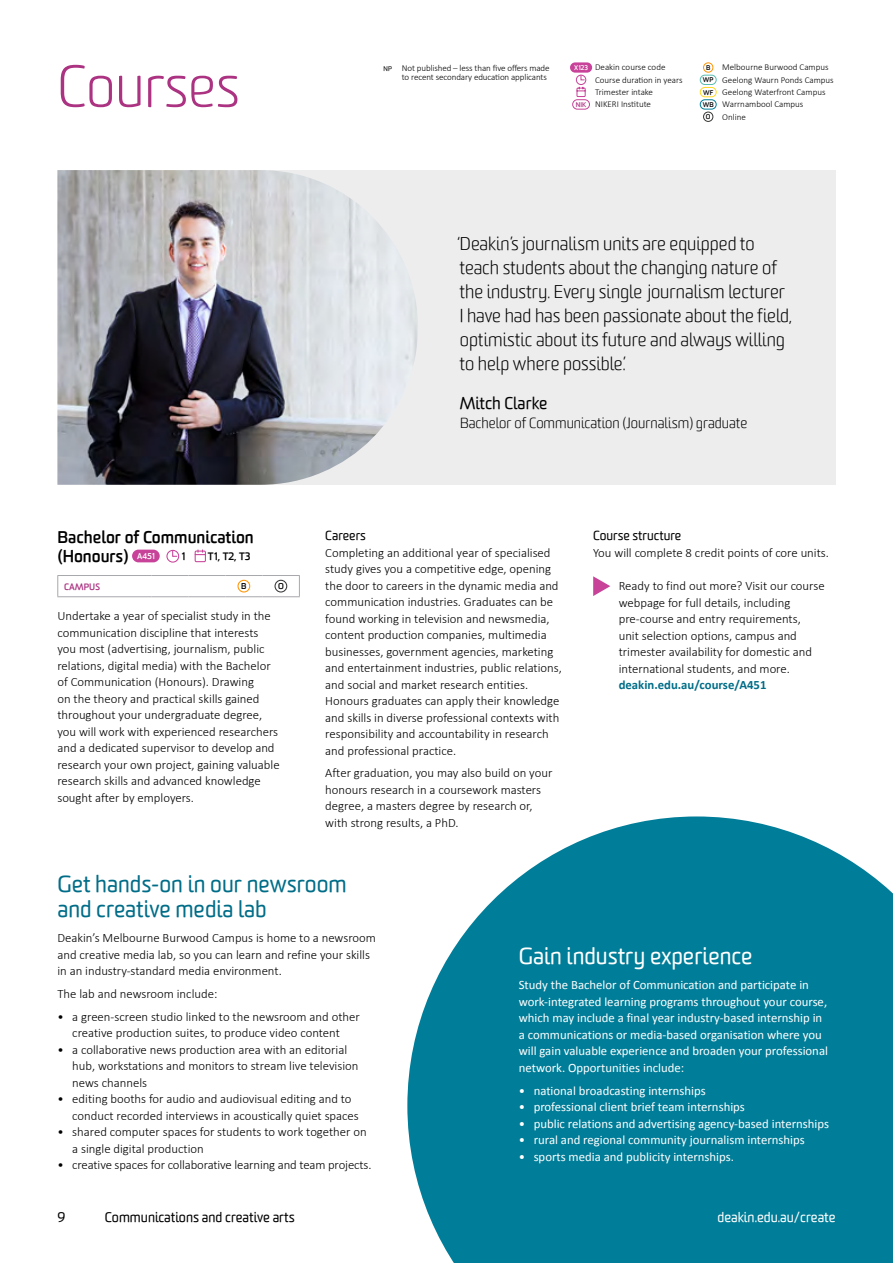
<style>
.page{position:relative;width:893px;height:1263px;background:#fff}
.page>*{position:absolute;margin:0;border:0;box-sizing:border-box;transform-origin:0 0}
.page_heading_-_h2{font:300 57px "Worldly";color:#ac3382}
.t1{font:22.5px/25.5px "Worldly";color:#006d88}
.breakout_heading_-_white_-_h3{font:22.5px "Worldly";color:#fff}
.profile_quote{font:300 18px/24px "Worldly";color:#000}
.course_title_-_h3{font:700 16.5px/19.5px "Worldly";color:#000}
.profile_name{font:16.5px "Worldly";color:#000}
.profile_course_title{font:300 14.25px "Worldly";color:#000}
.t2{font:13.5px "Worldly";color:#000}
.page_number_footer{font:13.5px "Worldly";color:#fff}
.body_text{font:300 12.75px/16.5px "Calibri";color:#000}
.body_text_-_white{font:12.75px/16.5px "Calibri";color:#fff}
.course_subheading_1_-_h4{font:12.75px "Worldly";color:#000}
.course_title_-_h3-2{font:700 10.5px "Worldly";color:#000}
.t3{font:300 9px/12.3px "Calibri";color:#000}
.ATAR_box_-_pink_labels{font:700 9px "Worldly";color:#ac3382}
.course_code{font:700 8.25px "Worldly";color:#fff}
.campus_code_large{font:700 8.25px "Worldly";color:#000}
.t4{font:700 6.6px "Worldly";color:#000}
.s1{font-family:"Worldly";font-weight:400;font-size:6.6px}
.s2{font-family:"Worldly";font-weight:700;font-size:6.6px;color:#fff}
.s3{font-family:"Worldly";font-weight:700;font-size:6.6px;color:#ac3382}
.s4{font-family:"Worldly";font-weight:700;font-size:6.6px}
.s5{font-weight:700;color:#006d88}
</style>
<div class="page">
<div style="left:252px;top:170px;width:584px;height:315px;background:#ededee"></div>
<img style="left:57px;top:170px;width:361px;height:315px">
<div style="left:132px;top:550px;width:28px;height:12px;background:#c74298;border-radius:6px"></div>
<div style="left:166px;top:550px;width:13px;height:13px;border:1px solid #c74298;border-radius:50%"></div>
<svg style="left:172px;top:550px;width:6px;height:7px"></svg>
<div style="left:195px;top:550px;width:11px;height:12px;border:1px solid #c74298"></div>
<hr style="left:57px;top:596px;width:94px;height:1px;background:#a7a9ac">
<hr style="left:151px;top:596px;width:37px;height:1px;background:#a7a9ac">
<hr style="left:188px;top:596px;width:37px;height:1px;background:#a7a9ac">
<hr style="left:225px;top:596px;width:37px;height:1px;background:#a7a9ac">
<hr style="left:262px;top:596px;width:38px;height:1px;background:#a7a9ac">
<svg style="left:299px;top:576px;width:1px;height:20px"></svg>
<hr style="left:57px;top:575px;width:94px;height:1px;background:#a7a9ac">
<svg style="left:57px;top:576px;width:1px;height:20px"></svg>
<hr style="left:151px;top:575px;width:37px;height:1px;background:#a7a9ac">
<hr style="left:188px;top:575px;width:37px;height:1px;background:#a7a9ac">
<hr style="left:225px;top:575px;width:37px;height:1px;background:#a7a9ac">
<hr style="left:262px;top:575px;width:38px;height:1px;background:#a7a9ac">
<div style="left:237px;top:580px;width:13px;height:12px;border:1px solid #ff9300;border-radius:50%"></div>
<div style="left:275px;top:580px;width:12px;height:12px;border:1px solid #363635;border-radius:50%"></div>
<svg style="left:593px;top:576px;width:17px;height:20px"></svg>
<div style="left:703px;top:62px;width:10px;height:11px;border:1px solid #ff9300;border-radius:50%"></div>
<div style="left:700px;top:75px;width:17px;height:10px;border:1px solid #58bcaf;border-radius:5px"></div>
<div style="left:700px;top:87px;width:17px;height:10px;border:1px solid #ffd923;border-radius:5px"></div>
<div style="left:700px;top:99px;width:17px;height:11px;border:1px solid #007d98;border-radius:5px"></div>
<div style="left:703px;top:112px;width:10px;height:10px;border:1px solid #363635;border-radius:50%"></div>
<div style="left:570px;top:62px;width:22px;height:11px;background:#c74298;border-radius:5px"></div>
<svg style="left:576px;top:75px;width:10px;height:22px"></svg>
<div style="left:572px;top:99px;width:18px;height:11px;border:1px solid #c74298;border-radius:5px"></div>
<svg style="left:407px;top:816px;width:486px;height:447px;fill:#007d98"></svg>
<h2 class="page_heading_-_h2" style="left:57px;top:53px;width:184px">Courses</h2>
<p class="t3" style="left:384px;top:62px;width:167px;line-height:9.8px;text-align:right"><span class="s1">NP</span> Not published – less than five offers made to recent secondary education applicants</p>
<p class="t3" style="left:574px;top:61px;width:93px"><span class="s2">X123</span> Deakin course code</p>
<p class="t3" style="left:595px;top:73px;width:89px">Course duration in years</p>
<p class="t3" style="left:595px;top:85px;width:59px">Trimester intake</p>
<p class="t3" style="left:576px;top:98px;width:77px"><span class="s3">NIK</span> NIKERI Institute</p>
<p class="t3" style="left:703px;top:61px;width:132px;text-indent:19px">Melbourne Burwood Campus<br><span class="s4">WP</span> Geelong Waurn Ponds Campus<br><span class="s4">WF</span> Geelong Waterfront Campus<br><span class="s4">WB</span> Warrnambool Campus</p>
<p class="t4" style="left:706px;top:113px;width:6px">O</p>
<p class="t3" style="left:722px;top:110px;width:25px">Online</p>
<p class="t4" style="left:706px;top:63px;width:6px">B</p>
<h3 class="course_title_-_h3" style="left:57px;top:528px;width:198px">Bachelor of Communication (Honours)</h3>
<p class="course_code" style="left:137px;top:551px;width:19px">A451</p>
<h3 class="course_title_-_h3-2" style="left:181px;top:549px;width:6px">1</h3>
<h3 class="course_title_-_h3-2" style="left:208px;top:549px;width:44px">T1, T2, T3</h3>
<p class="ATAR_box_-_pink_labels" style="left:64px;top:581px;width:37px">CAMPUS</p>
<p class="campus_code_large" style="left:241px;top:581px;width:7px">B</p>
<p class="campus_code_large" style="left:278px;top:581px;width:7px">O</p>
<p class="body_text" style="left:57px;top:607px;width:224px">Undertake a year of specialist study in the communication discipline that interests you most (advertising, journalism, public relations, digital media) with the Bachelor of Communication (Honours). Drawing<br>on the theory and practical skills gained throughout your undergraduate degree, you will work with experienced researchers and a dedicated supervisor to develop and research your own project, gaining valuable research skills and advanced knowledge sought after by employers.</p>
<p class="profile_quote" style="left:457px;top:232px;width:337px">‘Deakin’s journalism units are equipped to teach students about the changing nature of the industry. Every single journalism lecturer<br>I have had has been passionate about the field, optimistic about its future and always willing to help where possible.’</p>
<p class="profile_name" style="left:459px;top:393px;width:90px">Mitch Clarke</p>
<p class="profile_course_title" style="left:460px;top:415px;width:289px">Bachelor of Communication (Journalism) graduate</p>
<h4 class="course_subheading_1_-_h4" style="left:325px;top:528px;width:42px">Careers</h4>
<p class="body_text" style="left:325px;top:543px;width:238px">Completing an additional year of specialised study gives you a competitive edge, opening the door to careers in the dynamic media and communication industries. Graduates can be found working in television and newsmedia, content production companies, multimedia businesses, government agencies, marketing and entertainment industries, public relations, and social and market research entities.<br>Honours graduates can apply their knowledge and skills in diverse professional contexts with responsibility and accountability in research and professional practice.</p>
<p class="body_text" style="left:325px;top:764px;width:229px">After graduation, you may also build on your honours research in a coursework masters degree, a masters degree by research or, with strong results, a PhD.</p>
<h4 class="course_subheading_1_-_h4" style="left:593px;top:528px;width:90px">Course structure</h4>
<p class="body_text" style="left:593px;top:543px;width:237px">You will complete 8 credit points of core units.</p>
<p class="body_text" style="left:619px;top:577px;width:207px">Ready to find out more? Visit our course webpage for full details, including pre-course and entry requirements,<br>unit selection options, campus and trimester availability for domestic and international students, and more. <span class="s5">deakin.edu.au/course/A451</span></p>
<h3 class="t1" style="left:57px;top:871px;width:291px">Get hands-on in our newsroom and creative media lab</h3>
<p class="body_text" style="left:57px;top:929px;width:320px">Deakin’s Melbourne Burwood Campus is home to a newsroom and creative media lab, so you can learn and refine your skills in an industry‑standard media environment.</p>
<p class="body_text" style="left:57px;top:985px;width:162px">The lab and newsroom include:</p>
<p class="body_text" style="left:57px;top:1008px;width:304px;text-align:center">• a green-screen studio linked to the newsroom and other creative production suites, to produce video content</p>
<p class="body_text" style="left:72px;top:1041px;width:288px;text-indent:-15px">• a collaborative news production area with an editorial hub, workstations and monitors to stream live television news channels</p>
<p class="body_text" style="left:72px;top:1090px;width:288px;text-indent:-15px">• editing booths for audio and audiovisual editing and to conduct recorded interviews in acoustically quiet spaces</p>
<p class="body_text" style="left:72px;top:1123px;width:296px;text-indent:-15px">• shared computer spaces for students to work together on a single digital production</p>
<p class="body_text" style="left:57px;top:1156px;width:316px">• creative spaces for collaborative learning and team projects.</p>
<h3 class="breakout_heading_-_white_-_h3" style="left:519px;top:942px;width:235px">Gain industry experience</h3>
<p class="body_text_-_white" style="left:519px;top:977px;width:311px">Study the Bachelor of Communication and participate in work-integrated learning programs throughout your course, which may include a final year industry-based internship in a communications or media-based organisation where you will gain valuable experience and broaden your professional network. Opportunities include:</p>
<p class="body_text_-_white" style="left:519px;top:1082px;width:188px">• national broadcasting internships</p>
<p class="body_text_-_white" style="left:519px;top:1098px;width:228px">• professional client brief team internships</p>
<p class="body_text_-_white" style="left:519px;top:1115px;width:312px">• public relations and advertising agency-based internships</p>
<p class="body_text_-_white" style="left:519px;top:1131px;width:288px">• rural and regional community journalism internships</p>
<p class="body_text_-_white" style="left:519px;top:1148px;width:217px">• sports media and publicity internships.</p>
<p class="t2" style="left:57px;top:1209px;width:9px">9</p>
<p class="t2" style="left:105px;top:1209px;width:191px">Communications and creative arts</p>
<p class="page_number_footer" style="left:717px;top:1209px;width:120px">deakin.edu.au/create</p>
</div>
